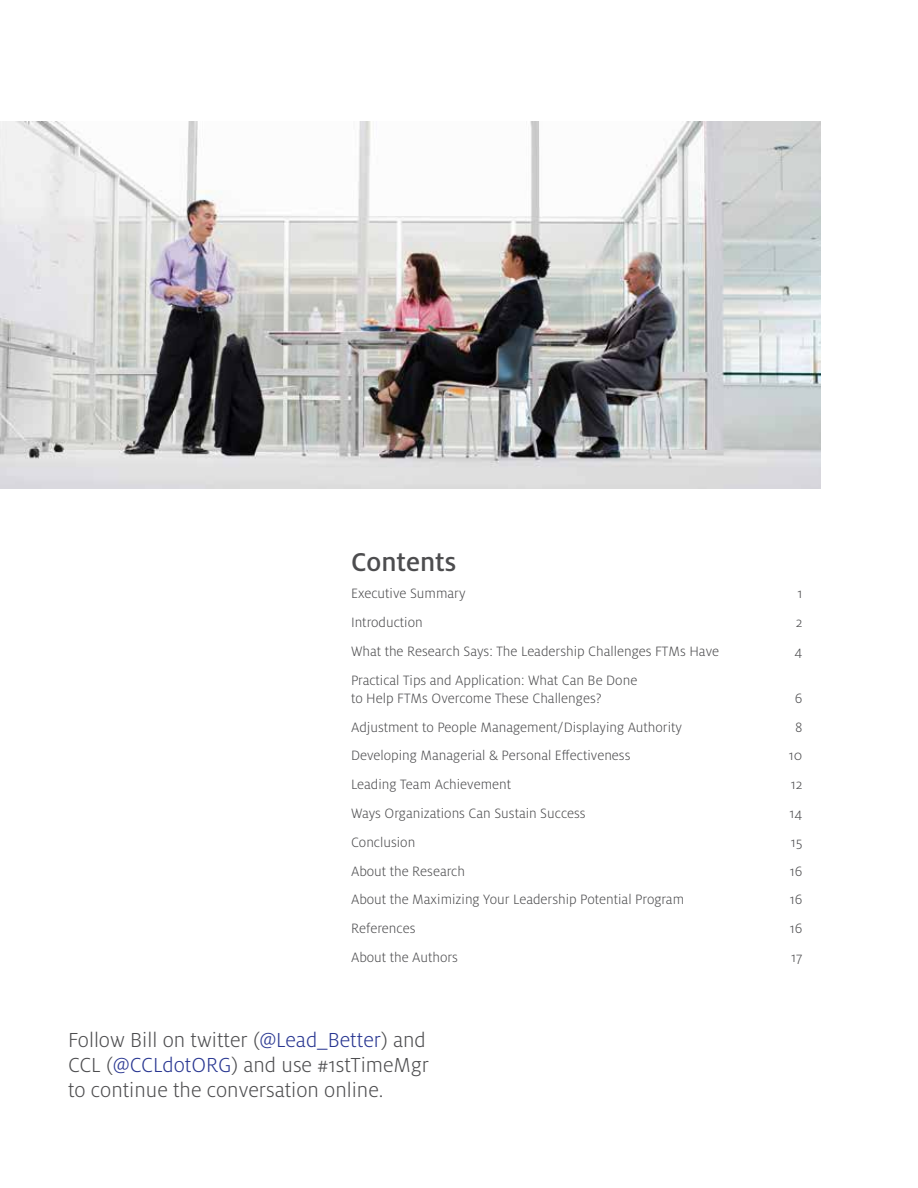
<style>
.page{position:relative;width:918px;height:1188px;background:#fff}
.page>*{position:absolute;margin:0;border:0;box-sizing:border-box;transform-origin:0 0}
.t1{font:500 28.5px "Milo Pro";color:#4d4d4f}
.t2{font:300 22.5px/25px "Milo Pro";color:#4d4d4f}
.t3{font:300 15px/18px "Milo Pro";color:#4d4d4f}
.s1{color:#283691}
</style>
<div class="page">
<img style="left:0;top:122px;width:821px;height:367px">
<h1 class="t1" style="left:351px;top:547px;width:107px">Contents</h1>
<p class="t3" style="left:351px;top:585px;width:116px">Executive Summary</p>
<p class="t3" style="left:798px;top:585px;width:6px">1</p>
<p class="t3" style="left:351px;top:614px;width:73px">Introduction</p>
<p class="t3" style="left:796px;top:614px;width:8px">2</p>
<p class="t3" style="left:351px;top:642px;width:370px">What the Research Says: The Leadership Challenges FTMs Have</p>
<p class="t3" style="left:794px;top:642px;width:10px">4</p>
<p class="t3" style="left:351px;top:671px;width:288px">Practical Tips and Application: What Can Be Done to Help FTMs Overcome These Challenges?</p>
<p class="t3" style="left:795px;top:689px;width:9px">6</p>
<p class="t3" style="left:351px;top:718px;width:333px">Adjustment to People Management/Displaying Authority</p>
<p class="t3" style="left:795px;top:718px;width:9px">8</p>
<p class="t3" style="left:351px;top:747px;width:281px">Developing Managerial &amp; Personal Effectiveness</p>
<p class="t3" style="left:789px;top:747px;width:15px">10</p>
<p class="t3" style="left:351px;top:776px;width:162px">Leading Team Achievement</p>
<p class="t3" style="left:791px;top:776px;width:13px">12</p>
<p class="t3" style="left:351px;top:804px;width:236px">Ways Organizations Can Sustain Success</p>
<p class="t3" style="left:790px;top:804px;width:14px">14</p>
<p class="t3" style="left:351px;top:833px;width:66px">Conclusion</p>
<p class="t3" style="left:791px;top:833px;width:13px">15</p>
<p class="t3" style="left:351px;top:862px;width:116px">About the Research</p>
<p class="t3" style="left:790px;top:862px;width:14px">16</p>
<p class="t3" style="left:351px;top:891px;width:335px">About the Maximizing Your Leadership Potential Program</p>
<p class="t3" style="left:790px;top:891px;width:14px">16</p>
<p class="t3" style="left:351px;top:920px;width:66px">References</p>
<p class="t3" style="left:790px;top:920px;width:14px">16</p>
<p class="t3" style="left:351px;top:948px;width:109px">About the Authors</p>
<p class="t3" style="left:791px;top:948px;width:13px">17</p>
<h2 class="t2" style="left:68px;top:1028px;width:362px">Follow Bill on twitter (<span class="s1">@Lead_Better</span>) and<br>CCL (<span class="s1">@CCLdotORG</span>) and use #1stTimeMgr to continue the conversation online.</h2>
</div>
